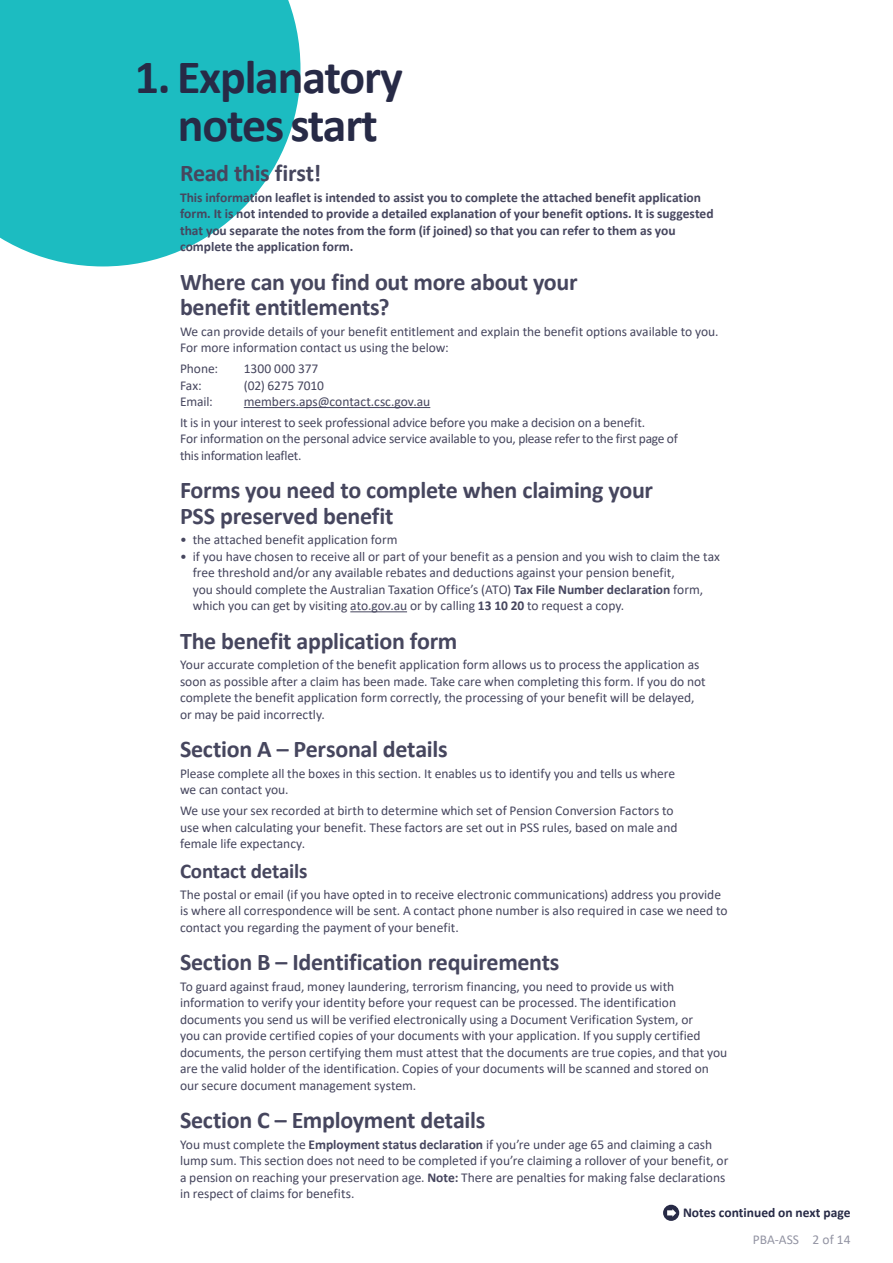
<style>
.page{position:relative;width:893px;height:1263px;background:#fff}
.page>*{position:absolute;margin:0;border:0;box-sizing:border-box;transform-origin:0 0}
._01_H1_Smallest{font:700 48px/48px "Calibri";letter-spacing:-.025em;color:#272a46;text-align:center}
._02_H2{font:700 24px/25.5px "Calibri";letter-spacing:-.015em;color:#46465e}
._03_H3{font:700 21px "Calibri";letter-spacing:-.01em;color:#46465e}
._08_Body_Text_wide_column{font:13.5px/16.5px "Calibri";letter-spacing:-.005em;color:#46465e}
._08_Body_Text_wide_column-2{font:700 13.5px/16.5px "Calibri";color:#46465e}
._08_Body_Text{font:13.5px "Calibri";letter-spacing:-.005em;color:#46465e}
._02_Form-continuednextpg{font:700 13.5px "Calibri";color:#272a46}
.t1{font:13.5px "Calibri";color:#9394a3}
.s1{font-weight:700}
</style>
<div class="page">
<svg style="left:0;top:0;width:300px;height:266px;background:#36c3c8"></svg>
<hr style="left:244px;top:407px;width:186px;height:1px;background:#46465e">
<hr style="left:350px;top:611px;width:57px;height:1px;background:#46465e">
<div style="left:663px;top:1205px;width:16px;height:16px;background:#272a46;border-radius:50%"></div>
<svg style="left:667px;top:1209px;width:9px;height:8px"></svg>
<p class="_01_H1_Smallest" style="left:135px;top:53px;width:270px">1. Explanatory notes start</p>
<p class="_02_H2" style="left:180px;top:160px;width:143px">Read this first!</p>
<p class="_08_Body_Text_wide_column-2" style="left:180px;top:189px;width:535px">This information leaflet is intended to assist you to complete the attached benefit application form. It is not intended to provide a detailed explanation of your benefit options. It is suggested that you separate the notes from the form (if joined) so that you can refer to them as you complete the application form.</p>
<p class="_02_H2" style="left:180px;top:268px;width:399px">Where can you find out more about your benefit entitlements?</p>
<p class="_08_Body_Text_wide_column" style="left:180px;top:323px;width:540px">We can provide details of your benefit entitlement and explain the benefit options available to you.<br>For more information contact us using the below:</p>
<p class="_08_Body_Text" style="left:180px;top:359px;width:40px">Phone:</p>
<p class="_08_Body_Text" style="left:244px;top:359px;width:76px">1300 000 377</p>
<p class="_08_Body_Text" style="left:180px;top:376px;width:23px">Fax:</p>
<p class="_08_Body_Text" style="left:244px;top:376px;width:82px">(02) 6275 7010</p>
<p class="_08_Body_Text" style="left:180px;top:392px;width:34px">Email:</p>
<p class="_08_Body_Text" style="left:244px;top:392px;width:188px">members.aps@contact.csc.gov.au</p>
<p class="_08_Body_Text_wide_column" style="left:180px;top:414px;width:499px">It is in your interest to seek professional advice before you make a decision on a benefit.<br>For information on the personal advice service available to you, please refer to the first page of this information leaflet.</p>
<p class="_02_H2" style="left:180px;top:477px;width:475px">Forms you need to complete when claiming your<br>PSS preserved benefit</p>
<p class="_08_Body_Text_wide_column" style="left:180px;top:531px;width:219px">• the attached benefit application form</p>
<p class="_08_Body_Text_wide_column" style="left:193px;top:548px;width:529px;text-indent:-13px">• if you have chosen to receive all or part of your benefit as a pension and you wish to claim the tax free threshold and/or any available rebates and deductions against your pension benefit,<br>you should complete the Australian Taxation Office’s (ATO) <span class="s1">Tax File Number declaration</span> form, which you can get by visiting ato.gov.au or by calling <span class="s1">13 10 20</span> to request a copy.</p>
<p class="_02_H2" style="left:180px;top:627px;width:279px">The benefit application form</p>
<p class="_08_Body_Text_wide_column" style="left:180px;top:656px;width:527px">Your accurate completion of the benefit application form allows us to process the application as soon as possible after a claim has been made. Take care when completing this form. If you do not complete the benefit application form correctly, the processing of your benefit will be delayed, or may be paid incorrectly.</p>
<p class="_02_H2" style="left:180px;top:736px;width:269px">Section A – Personal details</p>
<p class="_08_Body_Text_wide_column" style="left:180px;top:765px;width:497px">Please complete all the boxes in this section. It enables us to identify you and tells us where we can contact you.</p>
<p class="_08_Body_Text_wide_column" style="left:180px;top:802px;width:499px">We use your sex recorded at birth to determine which set of Pension Conversion Factors to use when calculating your benefit. These factors are set out in PSS rules, based on male and female life expectancy.</p>
<p class="_03_H3" style="left:180px;top:856px;width:129px">Contact details</p>
<p class="_08_Body_Text_wide_column" style="left:180px;top:885px;width:549px">The postal or email (if you have opted in to receive electronic communications) address you provide is where all correspondence will be sent. A contact phone number is also required in case we need to contact you regarding the payment of your benefit.</p>
<p class="_02_H2" style="left:180px;top:949px;width:381px">Section B – Identification requirements</p>
<p class="_08_Body_Text_wide_column" style="left:180px;top:977px;width:549px">To guard against fraud, money laundering, terrorism financing, you need to provide us with information to verify your identity before your request can be processed. The identification documents you send us will be verified electronically using a Document Verification System, or<br>you can provide certified copies of your documents with your application. If you supply certified documents, the person certifying them must attest that the documents are true copies, and that you are the valid holder of the identification. Copies of your documents will be scanned and stored on our secure document management system.</p>
<p class="_02_H2" style="left:180px;top:1107px;width:307px">Section C – Employment details</p>
<p class="_08_Body_Text_wide_column" style="left:180px;top:1135px;width:550px">You must complete the <span class="s1">Employment status declaration</span> if you’re under age 65 and claiming a cash lump sum. This section does not need to be completed if you’re claiming a rollover of your benefit, or a pension on reaching your preservation age. <span class="s1">Note:</span> There are penalties for making false declarations in respect of claims for benefits.</p>
<p class="_02_Form-continuednextpg" style="left:683px;top:1203px;width:169px">Notes continued on next page</p>
<p class="t1" style="left:753px;top:1230px;width:99px">PBA-ASS 2 of 14</p>
</div>
